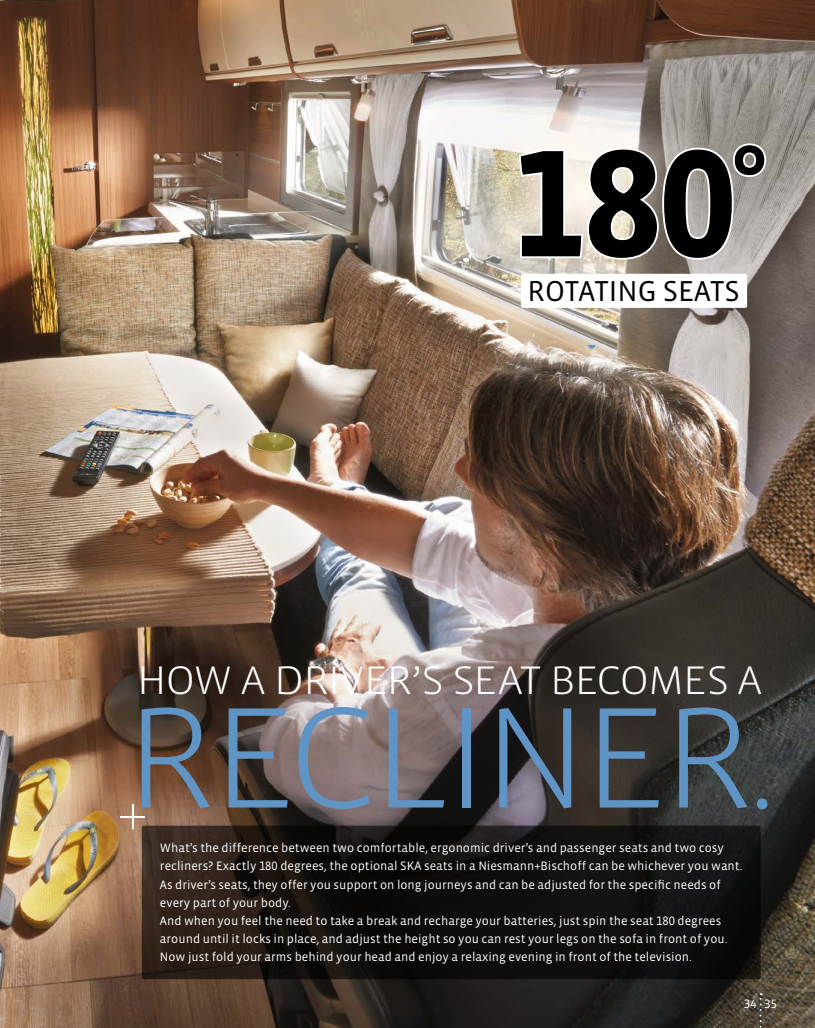
<style>
.page{position:relative;width:815px;height:1028px;background:#fff}
.page>*{position:absolute;margin:0;border:0;box-sizing:border-box;transform-origin:0 0}
.t1{font:700 155.88px "Vista Sans Tab OT";color:#000}
.t2{font:300 146.88px "Vista Sans Tab OT";color:#5f94c4;scale:1.06 1}
.t3{font:300 40.75px "Vista Sans Tab OT";letter-spacing:-.02em;color:#fff;scale:1.06 1}
.t4{font:29.5px "Vista Sans Tab OT";color:#000}
.t5{font:12.5px/18.1px "Vista Sans Tab OT";color:#fff}
</style>
<div class="page">
<img style="left:0;top:0;width:815px;height:1028px">
<svg style="left:142px;top:825px;width:619px;height:154px;background:#16120f"></svg>
<svg style="left:517px;top:141px;width:251px;height:121px"></svg>
<svg style="left:588px;top:345px;width:7px;height:3px"></svg>
<div style="left:521px;top:274px;width:226px;height:34px;background:#fff;border-radius:2px"></div>
<hr style="left:132px;top:804px;width:2px;height:25px;background:#fff">
<hr style="left:120px;top:815px;width:25px;height:2px;background:#fff">
<svg style="left:760px;top:993px;width:2px;height:35px"></svg>
<h1 class="t1" style="left:514px;top:124px;width:256px">180<sup>°</sup></h1>
<h3 class="t4" style="left:528px;top:276px;width:34px">rotat</h3>
<h3 class="t4" style="left:609px;top:276px;width:101px">ing seats</h3>
<h3 class="t3" style="left:137px;top:659px;width:339px">HOW A DRIVER’S SEAT</h3>
<h3 class="t3" style="left:550px;top:659px;width:200px">BECOMES A</h3>
<h2 class="t2" style="left:124px;top:682px;width:617px">RECLINER.</h2>
<p class="t5" style="left:160px;top:839px;width:584px">What’s the difference between two comfortable, ergonomic driver’s and passenger seats and two cosy recliners? Exactly 180 degrees, the optional SKA seats in a Niesmann+Bischoff can be whichever you want.<br>As driver’s seats, they offer you support on long journeys and can be adjusted for the specific needs of every part of your body.<br>And when you feel the need to take a break and recharge your batteries, just spin the seat 180 degrees around until it locks in place, and adjust the height so you can rest your legs on the sofa in front of you.<br>Now just fold your arms behind your head and enjoy a relaxing evening in front of the television.</p>
<p class="t5" style="left:744px;top:994px;width:34px">34 35</p>
</div>
